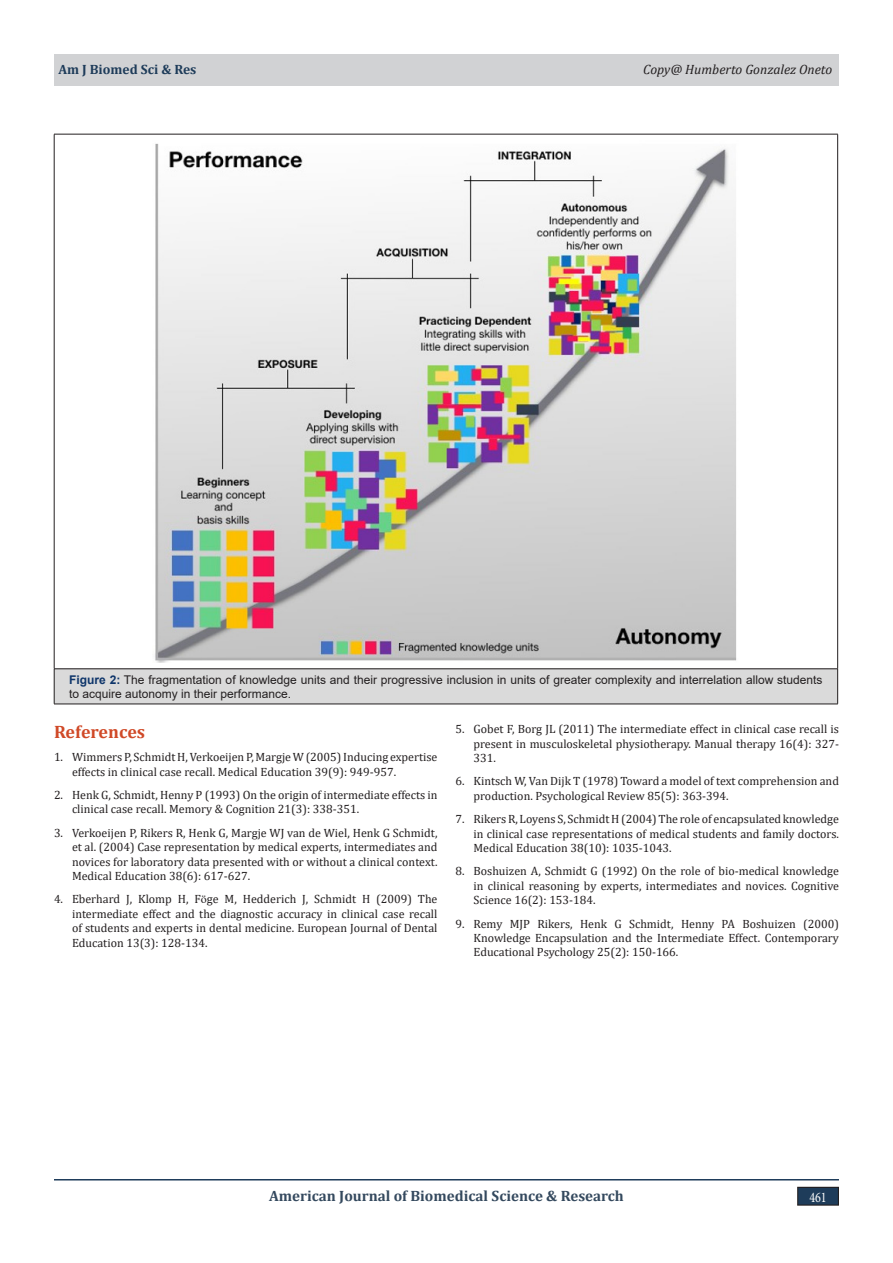
<style>
.page{position:relative;width:893px;height:1263px;background:#fff}
.page>*{position:absolute;margin:0;border:0;box-sizing:border-box;transform-origin:0 0}
.List_Paragraph{font:700 18px "Cambria";color:#d04927}
.t1{font:700 15px "Cambria";color:#34495e}
.t2{font:14.7px "Minion Pro";color:#fff;scale:.83 1}
.t3{font:italic 13.5px "Cambria";color:#231f20}
.t4{font:700 13.5px "Cambria";color:#1e3c5a}
.t5{font:12px/14.4px "Cambria";color:#231f20;text-align:justify}
.t6{font:12px/14.4px "Arial";color:#231f20}
.s1{font-weight:700;color:#0e356a}
.s2{font-family:"Times New Roman"}
</style>
<div class="page">
<hr style="left:54px;top:1179px;width:785px;height:1px;background:#1e3c5a">
<div style="left:54px;top:54px;width:785px;height:31px;background:#d1d2d4"></div>
<div style="left:798px;top:1187px;width:40px;height:18px;background:#1e3c5a"></div>
<div style="left:797px;top:1187px;width:42px;height:19px;border:1px solid #231f20"></div>
<div style="left:54px;top:669px;width:784px;height:35px;background:#dadada"></div>
<hr style="left:54px;top:134px;width:784px;height:1px;background:#231f20">
<hr style="left:54px;top:134px;width:1px;height:535px;background:#231f20">
<hr style="left:837px;top:134px;width:1px;height:535px;background:#231f20">
<hr style="left:54px;top:668px;width:784px;height:1px;background:#231f20">
<hr style="left:54px;top:669px;width:1px;height:35px;background:#231f20">
<hr style="left:837px;top:669px;width:1px;height:35px;background:#231f20">
<hr style="left:54px;top:704px;width:784px;height:1px;background:#231f20">
<img style="left:155px;top:143px;width:582px;height:520px">
<p class="t4" style="left:58px;top:59px;width:139px">Am J Biomed Sci &amp; Res</p>
<p class="t3" style="left:643px;top:59px;width:191px">Copy@ Humberto Gonzalez Oneto</p>
<p class="t6" style="left:69px;top:672px;width:755px"><span class="s1">Figure 2:</span> The fragmentation of knowledge units and their progressive inclusion in units of greater complexity and interrelation allow students to acquire autonomy in their performance.</p>
<p class="List_Paragraph" style="left:54px;top:719px;width:93px">References</p>
<p class="t5" style="left:72px;top:750px;width:367px;text-indent:-18px">1. Wimmers P, Schmidt H, Verkoeijen P, Margje W (2005) Inducing expertise effects in clinical case recall. Medical Education 39(9): 949-957.</p>
<p class="t5" style="left:72px;top:788px;width:367px;text-indent:-18px">2. Henk G, Schmidt, Henny P (1993) On the origin of intermediate effects in clinical case recall. Memory &amp; Cognition 21(3): 338-351.</p>
<p class="t5" style="left:72px;top:825px;width:367px;text-indent:-18px">3. Verkoeijen P, Rikers R, Henk G, Margje WJ van de Wiel, Henk G Schmidt, et al. (2004) Case representation by medical experts, intermediates and novices for laboratory data presented with or without a clinical context.<br>Medical Education 38(6): 617-627.</p>
<p class="t5" style="left:72px;top:892px;width:367px;text-indent:-18px">4. Eberhard J, Klomp H, F<span class="s2">ö</span>ge M, Hedderich J, Schmidt H (2009) The intermediate effect and the diagnostic accuracy in clinical case recall of students and experts in dental medicine. European Journal of Dental Education 13(3): 128-134.</p>
<p class="t5" style="left:473px;top:722px;width:367px;text-indent:-18px">5. Gobet F, Borg JL (2011) The intermediate effect in clinical case recall is present in musculoskeletal physiotherapy. Manual therapy 16(4): 327- 331.</p>
<p class="t5" style="left:473px;top:774px;width:367px;text-indent:-18px">6. Kintsch W, Van Dijk T (1978) Toward a model of text comprehension and production. Psychological Review 85(5): 363-394.</p>
<p class="t5" style="left:473px;top:812px;width:367px;text-indent:-18px">7. Rikers R, Loyens S, Schmidt H (2004) The role of encapsulated knowledge in clinical case representations of medical students and family doctors.<br>Medical Education 38(10): 1035-1043.</p>
<p class="t5" style="left:473px;top:864px;width:367px;text-indent:-18px">8. Boshuizen A, Schmidt G (1992) On the role of bio-medical knowledge in clinical reasoning by experts, intermediates and novices. Cognitive Science 16(2): 153-184.</p>
<p class="t5" style="left:473px;top:916px;width:367px;text-indent:-18px">9. Remy MJP Rikers, Henk G Schmidt, Henny PA Boshuizen (2000)<br>Knowledge Encapsulation and the Intermediate Effect. Contemporary Educational Psychology 25(2): 150-166.</p>
<p class="t1" style="left:269px;top:1185px;width:356px">American Journal of Biomedical Science &amp; Research</p>
<p class="t2" style="left:809px;top:1187px;width:23px">461</p>
</div>
